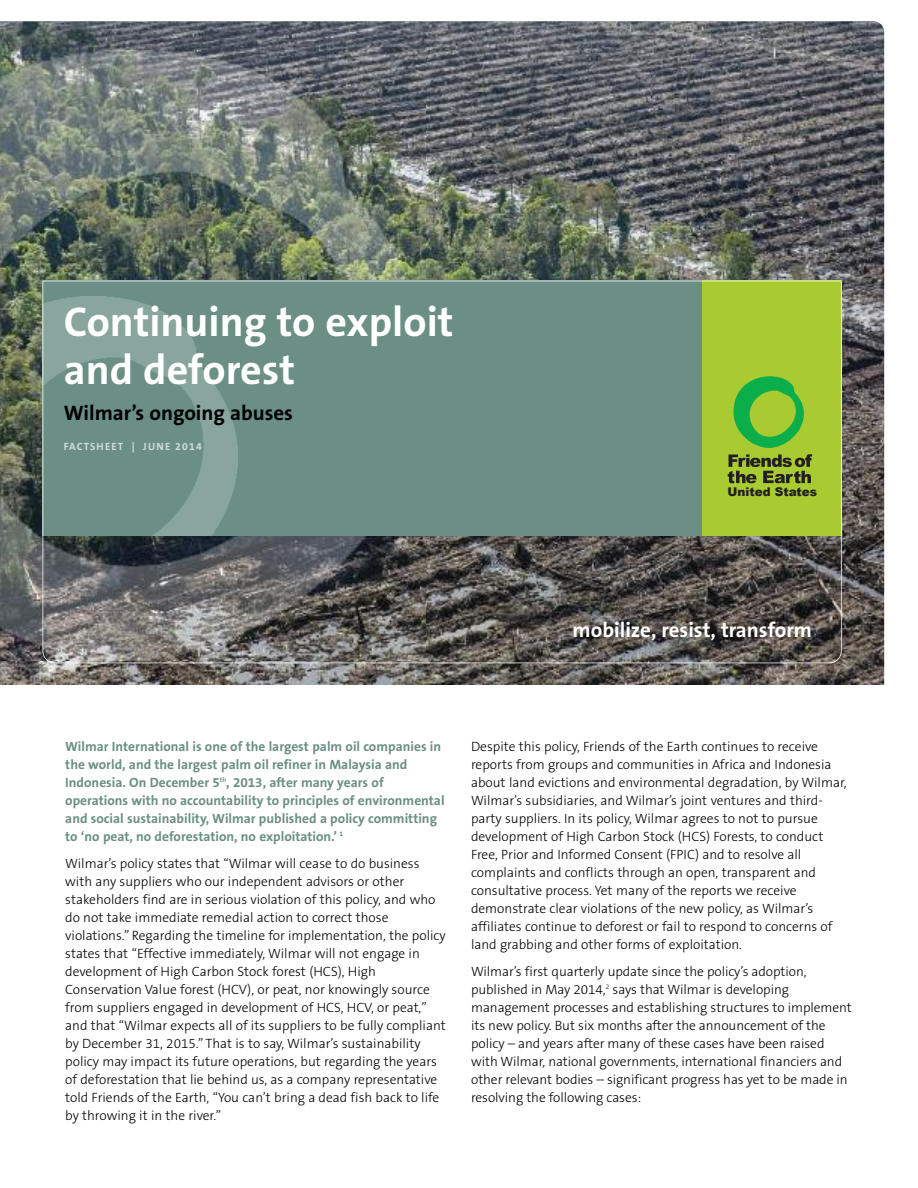
<style>
.page{position:relative;width:918px;height:1188px;background:#fff}
.page>*{position:absolute;margin:0;border:0;box-sizing:border-box;transform-origin:0 0}
.t1{font:700 42px/48px "The Sans B7";color:#fff}
.t2{font:700 21px "The Sans B7";color:#fff}
.t3{font:700 21px "The Sans B7";color:#000}
.t4{font:300 13.5px/18px "The Sans B3";color:#000}
.t5{font:700 13.5px/18px "The Sans B7";color:#6b8f85}
.t6{font:900 12px "Arial";color:#231f20}
.t7{font:700 10.5px "The Sans B7";letter-spacing:.11em;color:#d3dddb}
</style>
<div class="page">
<img style="left:0;top:21px;width:884px;height:664px">
<img style="left:0;top:50px;width:425px;height:610px">
<svg style="left:43px;top:281px;width:799px;height:382px;background:#6d836f"></svg>
<svg style="left:732px;top:376px;width:72px;height:72px;background:#62be3c"></svg>
<svg style="left:728px;top:454px;width:84px;height:29px;background:#6c7f28"></svg>
<h1 class="t1" style="left:64px;top:298px;width:391px">Continuing to exploit and deforest</h1>
<h2 class="t3" style="left:64px;top:401px;width:231px">Wilmar’s ongoing abuses</h2>
<p class="t7" style="left:64px;top:441px;width:140px">FACTSHEET | JUNE 2014</p>
<p class="t6" style="left:727px;top:483px;width:91px">United States</p>
<h2 class="t2" style="left:573px;top:618px;width:241px">mobilize, resist, transform</h2>
<p class="t5" style="left:65px;top:738px;width:381px">Wilmar International is one of the largest palm oil companies in the world, and the largest palm oil refiner in Malaysia and Indonesia. On December 5<sup>th</sup>, 2013, after many years of operations with no accountability to principles of environmental and social sustainability, Wilmar published a policy committing to ‘no peat, no deforestation, no exploitation.’ <sup>1</sup></p>
<p class="t4" style="left:65px;top:855px;width:382px">Wilmar’s policy states that “Wilmar will cease to do business with any suppliers who our independent advisors or other stakeholders find are in serious violation of this policy, and who do not take immediate remedial action to correct those violations.” Regarding the timeline for implementation, the policy states that “Effective immediately, Wilmar will not engage in development of High Carbon Stock forest (HCS), High Conservation Value forest (HCV), or peat, nor knowingly source from suppliers engaged in development of HCS, HCV, or peat,” and that “Wilmar expects all of its suppliers to be fully compliant by December 31, 2015.” That is to say, Wilmar’s sustainability policy may impact its future operations, but regarding the years of deforestation that lie behind us, as a company representative told Friends of the Earth, “You can’t bring a dead fish back to life by throwing it in the river.”</p>
<p class="t4" style="left:471px;top:738px;width:377px">Despite this policy, Friends of the Earth continues to receive reports from groups and communities in Africa and Indonesia about land evictions and environmental degradation, by Wilmar, Wilmar’s subsidiaries, and Wilmar’s joint ventures and third&shy;party suppliers. In its policy, Wilmar agrees to not to pursue development of High Carbon Stock (HCS) Forests, to conduct Free, Prior and Informed Consent (FPIC) and to resolve all complaints and conflicts through an open, transparent and consultative process. Yet many of the reports we receive demonstrate clear violations of the new policy, as Wilmar’s affiliates continue to deforest or fail to respond to concerns of land grabbing and other forms of exploitation.</p>
<p class="t4" style="left:471px;top:963px;width:382px">Wilmar’s first quarterly update since the policy’s adoption, published in May 2014,<sup>2</sup> says that Wilmar is developing management processes and establishing structures to implement its new policy. But six months after the announcement of the policy – and years after many of these cases have been raised with Wilmar, national governments, international financiers and other relevant bodies – significant progress has yet to be made in resolving the following cases:</p>
</div>
